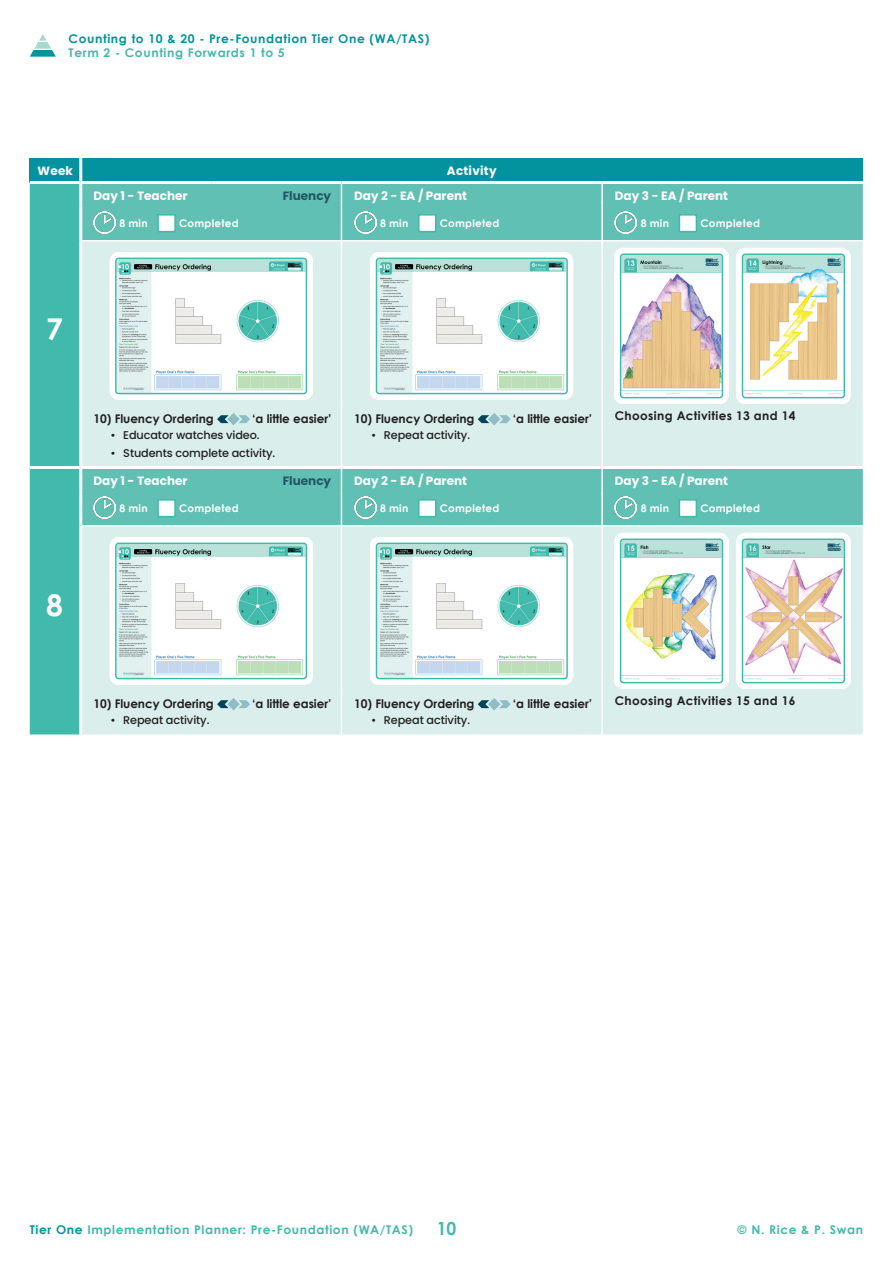
<style>
.page{position:relative;width:893px;height:1263px;background:#fff}
.page>*{position:absolute;margin:0;border:0;box-sizing:border-box;transform-origin:0 0}
.t1{font:700 30px "Century Gothic";color:#fff}
.t2{font:700 18px "Century Gothic";color:#42baab}
.Game_Title_in_Table{font:700 12px "Century Gothic";letter-spacing:-.005em;color:#231f20}
.Header__left__col{font:700 12px "Century Gothic";letter-spacing:.05em;color:#42baab}
.Table_Heading_Smaller{font:700 12px "Poppins";color:#fff}
.Game_Title_in_Table-2{font:700 12px "Century Gothic";letter-spacing:.03em;color:#231f20}
.Header__left__darkercol{font:700 12px "Century Gothic";letter-spacing:.05em;color:#03939f}
.Table_Heading_Smaller-2{font:700 12px "Poppins";color:#245665}
.Table_Heading{font:700 12px "Poppins";letter-spacing:.02em;color:#fff}
.t3{font:500 11.25px "Poppins";letter-spacing:-.01em;color:#231f20}
.Time___Completed_Text{font:700 10.5px "Century Gothic";letter-spacing:.02em;color:#fff}
.s1{color:#03939f}
</style>
<div class="page">
<div style="left:30px;top:158px;width:51px;height:24px;background:#03939f"></div>
<div style="left:81px;top:158px;width:782px;height:24px;background:#03939f"></div>
<div style="left:30px;top:184px;width:49px;height:550px;background:#42baab"></div>
<div style="left:82px;top:184px;width:781px;height:56px;background:#5fc0b3"></div>
<svg style="left:82px;top:241px;width:781px;height:493px;background:#bee3de"></svg>
<hr style="left:79px;top:158px;width:3px;height:23px;background:#fff">
<hr style="left:82px;top:525px;width:129px;height:1px;background:#fff">
<hr style="left:211px;top:525px;width:130px;height:1px;background:#fff">
<hr style="left:341px;top:525px;width:261px;height:1px;background:#fff">
<hr style="left:602px;top:525px;width:261px;height:1px;background:#fff">
<hr style="left:81px;top:181px;width:130px;height:3px;background:#fff">
<hr style="left:211px;top:181px;width:130px;height:3px;background:#fff">
<hr style="left:341px;top:181px;width:261px;height:3px;background:#fff">
<hr style="left:602px;top:181px;width:261px;height:3px;background:#fff">
<hr style="left:81px;top:466px;width:130px;height:3px;background:#fff">
<hr style="left:211px;top:466px;width:130px;height:3px;background:#fff">
<hr style="left:342px;top:466px;width:259px;height:3px;background:#fff">
<hr style="left:603px;top:466px;width:260px;height:3px;background:#fff">
<svg style="left:341px;top:184px;width:1px;height:22px"></svg>
<hr style="left:601px;top:184px;width:2px;height:22px;background:#fff">
<svg style="left:341px;top:467px;width:1px;height:24px"></svg>
<hr style="left:601px;top:467px;width:2px;height:24px;background:#fff">
<hr style="left:30px;top:181px;width:51px;height:3px;background:#fff">
<hr style="left:30px;top:466px;width:51px;height:3px;background:#fff">
<hr style="left:341px;top:206px;width:1px;height:34px;background:#fff">
<hr style="left:601px;top:206px;width:2px;height:34px;background:#fff">
<hr style="left:341px;top:241px;width:1px;height:166px;background:#fff">
<hr style="left:601px;top:241px;width:2px;height:166px;background:#fff">
<hr style="left:341px;top:407px;width:1px;height:60px;background:#fff">
<hr style="left:601px;top:407px;width:2px;height:60px;background:#fff">
<hr style="left:341px;top:491px;width:1px;height:34px;background:#fff">
<hr style="left:601px;top:491px;width:2px;height:34px;background:#fff">
<hr style="left:341px;top:526px;width:1px;height:166px;background:#fff">
<hr style="left:601px;top:526px;width:2px;height:166px;background:#fff">
<hr style="left:341px;top:692px;width:1px;height:42px;background:#fff">
<hr style="left:601px;top:692px;width:2px;height:42px;background:#fff">
<img style="left:94px;top:212px;width:22px;height:22px">
<div style="left:157px;top:214px;width:19px;height:18px;background:#fff;border:2px solid #42baab"></div>
<img style="left:354px;top:212px;width:22px;height:22px">
<div style="left:418px;top:214px;width:18px;height:18px;background:#fff;border:2px solid #42baab"></div>
<img style="left:615px;top:212px;width:22px;height:22px">
<div style="left:679px;top:214px;width:18px;height:18px;background:#fff;border:2px solid #42baab"></div>
<svg style="left:109px;top:252px;width:204px;height:148px"></svg>
<img style="left:118px;top:261px;width:186px;height:130px">
<div style="left:115px;top:258px;width:192px;height:136px;border:2px solid #42baab;border-radius:3px"></div>
<svg style="left:370px;top:252px;width:203px;height:148px"></svg>
<img style="left:379px;top:261px;width:186px;height:130px">
<div style="left:376px;top:258px;width:192px;height:136px;border:2px solid #42baab;border-radius:3px"></div>
<svg style="left:614px;top:248px;width:115px;height:156px"></svg>
<img style="left:623px;top:256px;width:97px;height:139px">
<div style="left:620px;top:253px;width:103px;height:145px;border:2px solid #42baab;border-radius:3px"></div>
<svg style="left:736px;top:248px;width:115px;height:156px"></svg>
<img style="left:745px;top:256px;width:97px;height:139px">
<div style="left:742px;top:253px;width:103px;height:145px;border:2px solid #42baab;border-radius:3px"></div>
<svg style="left:217px;top:413px;width:33px;height:12px"></svg>
<svg style="left:478px;top:413px;width:33px;height:12px"></svg>
<img style="left:94px;top:497px;width:22px;height:22px">
<div style="left:157px;top:499px;width:19px;height:18px;background:#fff;border:2px solid #42baab"></div>
<img style="left:354px;top:497px;width:22px;height:22px">
<div style="left:418px;top:499px;width:18px;height:18px;background:#fff;border:2px solid #42baab"></div>
<img style="left:615px;top:497px;width:22px;height:22px">
<div style="left:679px;top:499px;width:18px;height:18px;background:#fff;border:2px solid #42baab"></div>
<svg style="left:109px;top:537px;width:204px;height:148px"></svg>
<img style="left:118px;top:546px;width:186px;height:130px">
<div style="left:115px;top:543px;width:192px;height:136px;border:2px solid #42baab;border-radius:3px"></div>
<svg style="left:370px;top:537px;width:203px;height:148px"></svg>
<img style="left:379px;top:546px;width:186px;height:130px">
<div style="left:376px;top:543px;width:192px;height:136px;border:2px solid #42baab;border-radius:3px"></div>
<svg style="left:614px;top:533px;width:115px;height:156px"></svg>
<img style="left:623px;top:541px;width:97px;height:139px">
<div style="left:620px;top:538px;width:103px;height:145px;border:2px solid #42baab;border-radius:3px"></div>
<svg style="left:736px;top:533px;width:115px;height:156px"></svg>
<img style="left:745px;top:541px;width:97px;height:139px">
<div style="left:742px;top:538px;width:103px;height:145px;border:2px solid #42baab;border-radius:3px"></div>
<svg style="left:217px;top:698px;width:33px;height:12px"></svg>
<svg style="left:478px;top:698px;width:33px;height:12px"></svg>
<svg style="left:30px;top:34px;width:26px;height:23px"></svg>
<p class="Header__left__darkercol" style="left:69px;top:30px;width:362px">Counting to 10 &amp; 20 - Pre-Foundation Tier One (WA/TAS)</p>
<p class="Header__left__col" style="left:69px;top:43px;width:218px">Term 2 - Counting Forwards 1 to 5</p>
<p class="Table_Heading" style="left:38px;top:164px;width:37px">Week</p>
<p class="Table_Heading" style="left:447px;top:164px;width:51px">Activity</p>
<p class="Table_Heading_Smaller" style="left:94px;top:189px;width:96px">Day 1 - Teacher</p>
<p class="Table_Heading_Smaller-2" style="left:283px;top:189px;width:50px">Fluency</p>
<p class="Table_Heading_Smaller" style="left:354px;top:189px;width:114px">Day 2 - EA / Parent</p>
<p class="Table_Heading_Smaller" style="left:615px;top:189px;width:115px">Day 3 - EA / Parent</p>
<p class="Time___Completed_Text" style="left:119px;top:215px;width:30px">8 min</p>
<p class="Time___Completed_Text" style="left:179px;top:215px;width:61px">Completed</p>
<p class="Time___Completed_Text" style="left:380px;top:215px;width:30px">8 min</p>
<p class="Time___Completed_Text" style="left:440px;top:215px;width:61px">Completed</p>
<p class="Time___Completed_Text" style="left:641px;top:215px;width:30px">8 min</p>
<p class="Time___Completed_Text" style="left:700px;top:215px;width:61px">Completed</p>
<p class="t1" style="left:46px;top:306px;width:18px">7</p>
<p class="t1" style="left:46px;top:582px;width:18px">8</p>
<p class="Game_Title_in_Table" style="left:94px;top:409px;width:122px">10) Fluency Ordering</p>
<p class="Game_Title_in_Table" style="left:252px;top:409px;width:81px">‘a little easier’</p>
<p class="t3" style="left:111px;top:428px;width:151px">• Educator watches video.</p>
<p class="t3" style="left:111px;top:446px;width:166px">• Students complete activity.</p>
<p class="Game_Title_in_Table" style="left:354px;top:409px;width:122px">10) Fluency Ordering</p>
<p class="Game_Title_in_Table" style="left:513px;top:409px;width:81px">‘a little easier’</p>
<p class="t3" style="left:371px;top:428px;width:100px">• Repeat activity.</p>
<p class="Game_Title_in_Table-2" style="left:615px;top:407px;width:182px">Choosing Activities 13 and 14</p>
<p class="Table_Heading_Smaller" style="left:94px;top:474px;width:96px">Day 1 - Teacher</p>
<p class="Table_Heading_Smaller-2" style="left:283px;top:474px;width:50px">Fluency</p>
<p class="Table_Heading_Smaller" style="left:354px;top:474px;width:114px">Day 2 - EA / Parent</p>
<p class="Table_Heading_Smaller" style="left:615px;top:474px;width:115px">Day 3 - EA / Parent</p>
<p class="Time___Completed_Text" style="left:119px;top:500px;width:30px">8 min</p>
<p class="Time___Completed_Text" style="left:179px;top:500px;width:61px">Completed</p>
<p class="Time___Completed_Text" style="left:380px;top:500px;width:30px">8 min</p>
<p class="Time___Completed_Text" style="left:440px;top:500px;width:61px">Completed</p>
<p class="Time___Completed_Text" style="left:641px;top:500px;width:30px">8 min</p>
<p class="Time___Completed_Text" style="left:700px;top:500px;width:61px">Completed</p>
<p class="Game_Title_in_Table" style="left:94px;top:694px;width:122px">10) Fluency Ordering</p>
<p class="Game_Title_in_Table" style="left:252px;top:694px;width:81px">‘a little easier’</p>
<p class="t3" style="left:111px;top:713px;width:100px">• Repeat activity.</p>
<p class="Game_Title_in_Table" style="left:354px;top:694px;width:122px">10) Fluency Ordering</p>
<p class="Game_Title_in_Table" style="left:513px;top:694px;width:81px">‘a little easier’</p>
<p class="t3" style="left:371px;top:713px;width:100px">• Repeat activity.</p>
<p class="Game_Title_in_Table-2" style="left:615px;top:692px;width:182px">Choosing Activities 15 and 16</p>
<p class="Header__left__col" style="left:30px;top:1220px;width:385px"><span class="s1">Tier One</span> Implementation Planner: Pre-Foundation (WA/TAS)</p>
<h2 class="t2" style="left:437px;top:1215px;width:21px">10</h2>
<p class="Header__left__col" style="left:738px;top:1220px;width:127px">© N. Rice &amp; P. Swan</p>
</div>
